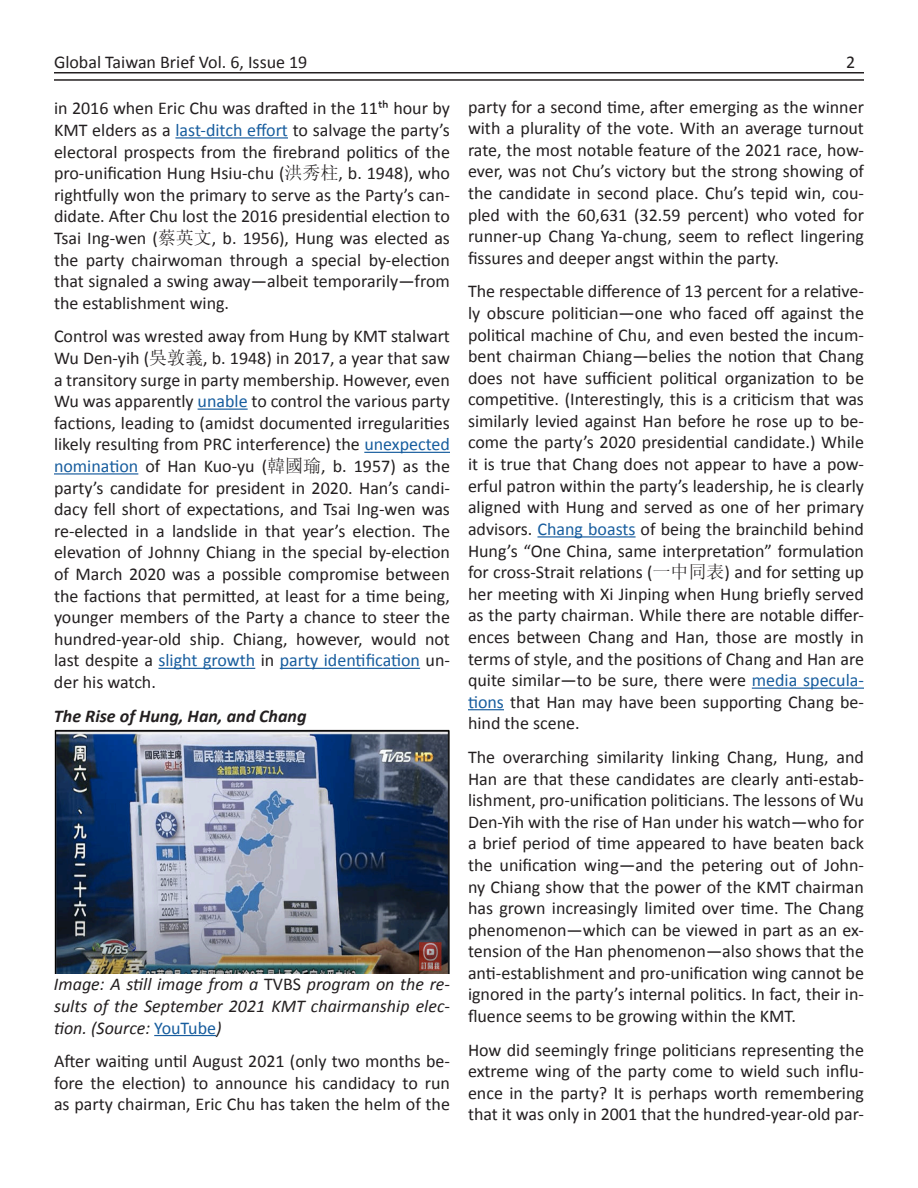
<style>
.page{position:relative;width:918px;height:1188px;background:#fff}
.page>*{position:absolute;margin:0;border:0;box-sizing:border-box;transform-origin:0 0}
.t1{font:18px/21.6px "Calibri";color:#231f20;text-align:justify}
.t2{font:italic 18px/21.6px "Calibri";color:#231f20;text-align:justify}
.t3{font:italic 700 18px "Calibri";color:#231f20}
.s1{color:#175d9e}
.s2{font-family:"Sim Sun"}
.s3{font-style:normal}
.s4{font-style:normal;color:#175d9e}
</style>
<div class="page">
<hr style="left:54px;top:72px;width:810px;height:1px;background:#231f20">
<hr style="left:54px;top:79px;width:810px;height:2px;background:#231f20">
<hr style="left:175px;top:137px;width:113px;height:2px;background:#175d9e">
<hr style="left:198px;top:409px;width:50px;height:1px;background:#175d9e">
<hr style="left:364px;top:452px;width:86px;height:1px;background:#175d9e">
<hr style="left:54px;top:473px;width:84px;height:2px;background:#175d9e">
<hr style="left:158px;top:668px;width:97px;height:1px;background:#175d9e">
<hr style="left:280px;top:668px;width:140px;height:1px;background:#175d9e">
<hr style="left:154px;top:1035px;width:62px;height:1px;background:#175d9e">
<hr style="left:537px;top:536px;width:99px;height:2px;background:#175d9e">
<hr style="left:752px;top:688px;width:112px;height:1px;background:#175d9e">
<hr style="left:468px;top:709px;width:36px;height:1px;background:#175d9e">
<img style="left:54px;top:729px;width:396px;height:245px">
<p class="t1" style="left:54px;top:52px;width:255px">Global Taiwan Brief Vol. 6, Issue 19</p>
<p class="t1" style="left:846px;top:52px;width:11px">2</p>
<p class="t1" style="left:54px;top:98px;width:398px">in 2016 when Eric Chu was drafted in the 11th hour by KMT elders as a <span class="s1">last-ditch effort</span> to salvage the party’s electoral prospects from the firebrand politics of the pro-unification Hung Hsiu-chu (<span class="s2">洪秀柱</span>, b. 1948), who rightfully won the primary to serve as the Party’s can&shy;didate. After Chu lost the 2016 presidential election to Tsai Ing-wen (<span class="s2">蔡英文</span>, b. 1956), Hung was elected as the party chairwoman through a special by-election that signaled a swing away—albeit temporarily—from the establishment wing.</p>
<p class="t1" style="left:54px;top:326px;width:398px">Control was wrested away from Hung by KMT stalwart Wu Den-yih (<span class="s2">吳敦義</span>, b. 1948) in 2017, a year that saw a transitory surge in party membership. However, even Wu was apparently <span class="s1">unable</span> to control the various party factions, leading to (amidst documented irregularities likely resulting from PRC interference) the <span class="s1">unexpected nomination</span> of Han Kuo-yu (<span class="s2">韓國瑜</span>, b. 1957) as the party’s candidate for president in 2020. Han’s candi&shy;dacy fell short of expectations, and Tsai Ing-wen was re-elected in a landslide in that year’s election. The elevation of Johnny Chiang in the special by-election of March 2020 was a possible compromise between the factions that permitted, at least for a time being, younger members of the Party a chance to steer the hundred-year-old ship. Chiang, however, would not last despite a <span class="s1">slight growth</span> in <span class="s1">party identification</span> un&shy;der his watch.</p>
<p class="t3" style="left:54px;top:709px;width:254px">The Rise of Hung, Han, and Chang</p>
<p class="t1" style="left:468px;top:96px;width:398px">party for a second time, after emerging as the winner with a plurality of the vote. With an average turnout rate, the most notable feature of the 2021 race, how&shy;ever, was not Chu’s victory but the strong showing of the candidate in second place. Chu’s tepid win, cou&shy;pled with the 60,631 (32.59 percent) who voted for runner-up Chang Ya-chung, seem to reflect lingering fissures and deeper angst within the party.</p>
<p class="t1" style="left:468px;top:281px;width:398px">The respectable difference of 13 percent for a relative&shy;ly obscure politician—one who faced off against the political machine of Chu, and even bested the incum&shy;bent chairman Chiang—belies the notion that Chang does not have sufficient political organization to be competitive. (Interestingly, this is a criticism that was similarly levied against Han before he rose up to be&shy;come the party’s 2020 presidential candidate.) While it is true that Chang does not appear to have a pow&shy;erful patron within the party’s leadership, he is clearly aligned with Hung and served as one of her primary advisors. <span class="s1">Chang boasts</span> of being the brainchild behind Hung’s “One China, same interpretation” formulation for cross-Strait relations (<span class="s2">一中同表</span>) and for setting up her meeting with Xi Jinping when Hung briefly served as the party chairman. While there are notable differ&shy;ences between Chang and Han, those are mostly in terms of style, and the positions of Chang and Han are quite similar—to be sure, there were <span class="s1">media specula&shy;tions</span> that Han may have been supporting Chang be&shy;hind the scene.</p>
<p class="t1" style="left:468px;top:746px;width:398px">The overarching similarity linking Chang, Hung, and Han are that these candidates are clearly anti-estab&shy;lishment, pro-unification politicians. The lessons of Wu Den-Yih with the rise of Han under his watch—who for a brief period of time appeared to have beaten back the unification wing—and the petering out of John&shy;ny Chiang show that the power of the KMT chairman has grown increasingly limited over time. The Chang phenomenon—which can be viewed in part as an ex&shy;tension of the Han phenomenon—also shows that the anti-establishment and pro-unification wing cannot be ignored in the party’s internal politics. In fact, their in&shy;fluence seems to be growing within the KMT.</p>
<p class="t1" style="left:468px;top:1039px;width:398px">How did seemingly fringe politicians representing the extreme wing of the party come to wield such influ&shy;ence in the party? It is perhaps worth remembering that it was only in 2001 that the hundred-year-old par-</p>
<p class="t2" style="left:54px;top:973px;width:397px">Image: A still image from a <span class="s3">TVBS</span> program on the re&shy;sults of the September 2021 KMT chairmanship elec&shy;tion. (Source: <span class="s4">YouTube</span>)</p>
<p class="t1" style="left:54px;top:1050px;width:397px">After waiting until August 2021 (only two months be&shy;fore the election) to announce his candidacy to run as party chairman, Eric Chu has taken the helm of the</p>
</div>
